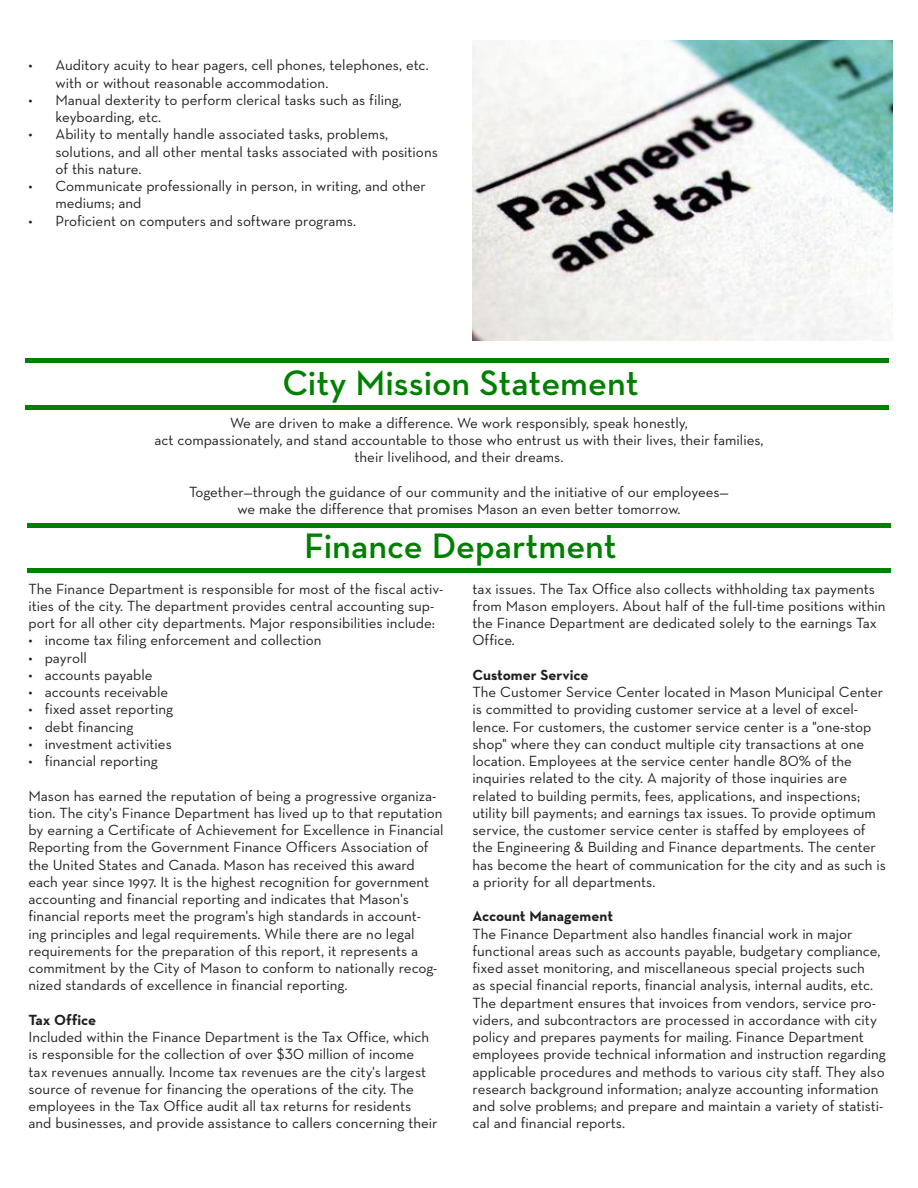
<style>
.page{position:relative;width:918px;height:1188px;background:#fff}
.page>*{position:absolute;margin:0;border:0;box-sizing:border-box;transform-origin:0 0}
.t1{font:600 36px "Neutraface Text";color:#008000}
.Bulletted_list{font:15px/17.2px "Neutraface Text";color:#231f20}
.t2{font:700 15px "Neutraface Text";color:#231f20}
</style>
<div class="page">
<div style="left:27px;top:568px;width:864px;height:5px;background:#008000"></div>
<div style="left:27px;top:523px;width:864px;height:5px;background:#008000"></div>
<hr style="left:25px;top:359px;width:864px;height:4px;background:#008000">
<div style="left:25px;top:405px;width:864px;height:5px;background:#008000"></div>
<img style="left:472px;top:40px;width:420px;height:300px">
<p class="Bulletted_list" style="left:56px;top:56px;width:375px;text-indent:-27px">• Auditory acuity to hear pagers, cell phones, telephones, etc. with or without reasonable accommodation.</p>
<p class="Bulletted_list" style="left:56px;top:91px;width:348px;text-indent:-27px">• Manual dexterity to perform clerical tasks such as filing, keyboarding, etc.</p>
<p class="Bulletted_list" style="left:56px;top:125px;width:384px;text-indent:-27px">• Ability to mentally handle associated tasks, problems, solutions, and all other mental tasks associated with positions of this nature.</p>
<p class="Bulletted_list" style="left:56px;top:177px;width:372px;text-indent:-27px">• Communicate professionally in person, in writing, and other mediums; and</p>
<p class="Bulletted_list" style="left:28px;top:212px;width:329px">• Proficient on computers and software programs.</p>
<p class="t1" style="left:282px;top:360px;width:358px">City Mission Statement</p>
<p class="Bulletted_list" style="left:230px;top:414px;width:459px">We are driven to make a difference. We work responsibly, speak honestly,</p>
<p class="Bulletted_list" style="left:154px;top:431px;width:611px">act compassionately, and stand accountable to those who entrust us with their lives, their families,</p>
<p class="Bulletted_list" style="left:355px;top:448px;width:210px">their livelihood, and their dreams.</p>
<p class="Bulletted_list" style="left:189px;top:483px;width:541px">Together—through the guidance of our community and the initiative of our employees—</p>
<p class="Bulletted_list" style="left:237px;top:500px;width:445px">we make the difference that promises Mason an even better tomorrow.</p>
<p class="t1" style="left:304px;top:523px;width:314px">Finance Department</p>
<p class="Bulletted_list" style="left:28px;top:580px;width:416px">The Finance Department is responsible for most of the fiscal activ&shy;ities of the city. The department provides central accounting sup&shy;port for all other city departments. Major responsibilities include:</p>
<p class="Bulletted_list" style="left:28px;top:632px;width:295px">• income tax filing enforcement and collection</p>
<p class="Bulletted_list" style="left:28px;top:649px;width:60px">• payroll</p>
<p class="Bulletted_list" style="left:28px;top:666px;width:126px">• accounts payable</p>
<p class="Bulletted_list" style="left:28px;top:683px;width:141px">• accounts receivable</p>
<p class="Bulletted_list" style="left:28px;top:701px;width:146px">• fixed asset reporting</p>
<p class="Bulletted_list" style="left:28px;top:718px;width:107px">• debt financing</p>
<p class="Bulletted_list" style="left:28px;top:735px;width:145px">• investment activities</p>
<p class="Bulletted_list" style="left:28px;top:752px;width:131px">• financial reporting</p>
<p class="Bulletted_list" style="left:28px;top:787px;width:417px">Mason has earned the reputation of being a progressive organiza&shy;tion. The city's Finance Department has lived up to that reputation by earning a Certificate of Achievement for Excellence in Financial Reporting from the Government Finance Officers Association of the United States and Canada. Mason has received this award each year since 1997. It is the highest recognition for government accounting and financial reporting and indicates that Mason's financial reports meet the program's high standards in account-<br>ing principles and legal requirements. While there are no legal requirements for the preparation of this report, it represents a commitment by the City of Mason to conform to nationally recog&shy;nized standards of excellence in financial reporting.</p>
<p class="t2" style="left:28px;top:1010px;width:69px">Tax Office</p>
<p class="Bulletted_list" style="left:28px;top:1028px;width:411px">Included within the Finance Department is the Tax Office, which is responsible for the collection of over $30 million of income<br>tax revenues annually. Income tax revenues are the city's largest source of revenue for financing the operations of the city. The employees in the Tax Office audit all tax returns for residents and businesses, and provide assistance to callers concerning their</p>
<p class="Bulletted_list" style="left:472px;top:580px;width:414px">tax issues. The Tax Office also collects withholding tax payments from Mason employers. About half of the full-time positions within the Finance Department are dedicated solely to the earnings Tax Office.</p>
<p class="t2" style="left:472px;top:665px;width:118px">Customer Service</p>
<p class="Bulletted_list" style="left:472px;top:683px;width:415px">The Customer Service Center located in Mason Municipal Center is committed to providing customer service at a level of excel&shy;lence. For customers, the customer service center is a "one-stop shop" where they can conduct multiple city transactions at one location. Employees at the service center handle 80% of the inquiries related to the city. A majority of those inquiries are related to building permits, fees, applications, and inspections; utility bill payments; and earnings tax issues. To provide optimum service, the customer service center is staffed by employees of the Engineering &amp; Building and Finance departments. The center has become the heart of communication for the city and as such is a priority for all departments.</p>
<p class="t2" style="left:472px;top:907px;width:142px">Account Management</p>
<p class="Bulletted_list" style="left:472px;top:925px;width:415px">The Finance Department also handles financial work in major functional areas such as accounts payable, budgetary compliance, fixed asset monitoring, and miscellaneous special projects such<br>as special financial reports, financial analysis, internal audits, etc.<br>The department ensures that invoices from vendors, service pro&shy;viders, and subcontractors are processed in accordance with city policy and prepares payments for mailing. Finance Department employees provide technical information and instruction regarding applicable procedures and methods to various city staff. They also research background information; analyze accounting information and solve problems; and prepare and maintain a variety of statisti&shy;cal and financial reports.</p>
</div>
